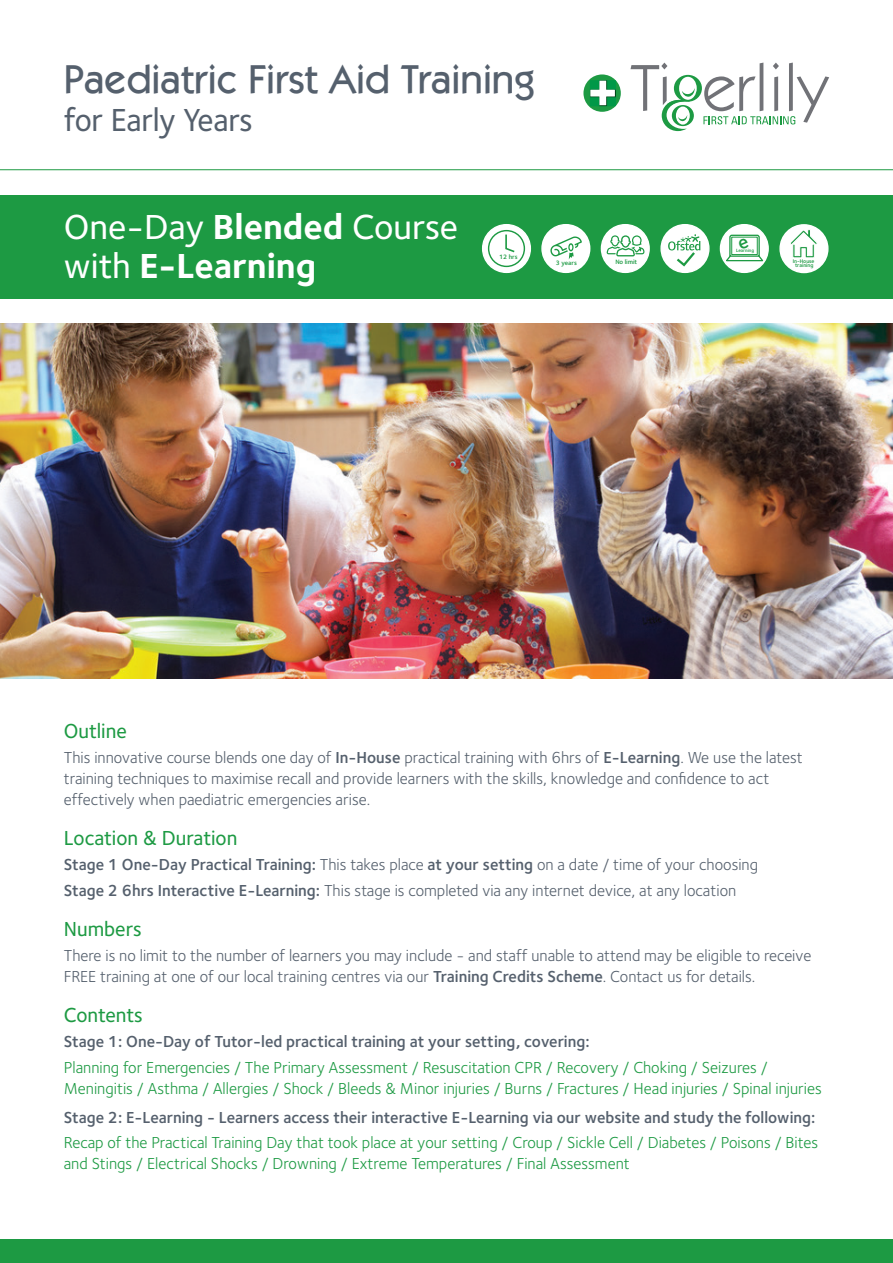
<style>
.page{position:relative;width:893px;height:1263px;background:#fff}
.page>*{position:absolute;margin:0;border:0;box-sizing:border-box;transform-origin:0 0}
.t1{font:500 40.5px "Itc Kabel";color:#55606d}
.t2{font:500 36px/39px "Foundry Sterling";color:#fff}
.t3{font:500 33px "Foundry Sterling";letter-spacing:-.015em;color:#55606d;scale:.96 1}
.t4{font:500 21px "Foundry Sterling";color:#1d9a43}
.t5{font:16.5px/21px "Foundry Sterling";color:#55606d}
.t6{font:16.5px/21px "Foundry Sterling";color:#1d9a43}
.t7{font:600 16.5px "Foundry Sterling";color:#55606d}
.t8{font:600 6.6px "Foundry Sterling";letter-spacing:-.01em;color:#1d9a43}
.t9{font:600 5.55px/4.1px "Foundry Sterling";letter-spacing:-.01em;color:#1d9a43;text-align:center}
.t10{font:600 4.8px "Foundry Sterling";letter-spacing:-.01em;color:#1d9a43}
.s1{font-weight:700}
.s2{font-weight:600}
</style>
<div class="page">
<div style="left:0;top:195px;width:893px;height:104px;background:#1d9a43"></div>
<div style="left:0;top:1239px;width:893px;height:24px;background:#1d9a43"></div>
<div style="left:583px;top:74px;width:38px;height:38px;background:#1d9a43;border-radius:50%"></div>
<svg style="left:590px;top:80px;width:26px;height:26px"></svg>
<svg style="left:630px;top:63px;width:199px;height:68px"></svg>
<div style="left:483px;top:225px;width:47px;height:47px;background:#fff;border-radius:50%"></div>
<div style="left:482px;top:224px;width:49px;height:49px;border:1px solid #fff;border-radius:50%"></div>
<div style="left:542px;top:225px;width:48px;height:47px;background:#fff;border-radius:50%"></div>
<div style="left:541px;top:224px;width:49px;height:49px;border:1px solid #fff;border-radius:50%"></div>
<div style="left:601px;top:225px;width:48px;height:47px;background:#fff;border-radius:50%"></div>
<div style="left:601px;top:224px;width:49px;height:49px;border:1px solid #fff;border-radius:50%"></div>
<div style="left:661px;top:225px;width:48px;height:47px;background:#fff;border-radius:50%"></div>
<div style="left:660px;top:224px;width:50px;height:49px;border:1px solid #fff;border-radius:50%"></div>
<div style="left:720px;top:225px;width:48px;height:47px;background:#fff;border-radius:50%"></div>
<div style="left:720px;top:224px;width:49px;height:49px;border:1px solid #fff;border-radius:50%"></div>
<div style="left:780px;top:225px;width:48px;height:47px;background:#fff;border-radius:50%"></div>
<div style="left:779px;top:224px;width:49px;height:49px;border:1px solid #fff;border-radius:50%"></div>
<div style="left:488px;top:230px;width:37px;height:37px;border:1px solid #1d9a43;border-radius:50%"></div>
<svg style="left:505px;top:233px;width:11px;height:20px"></svg>
<svg style="left:668px;top:234px;width:32px;height:32px"></svg>
<svg style="left:607px;top:235px;width:37px;height:21px"></svg>
<svg style="left:789px;top:229px;width:29px;height:29px"></svg>
<svg style="left:550px;top:236px;width:32px;height:23px"></svg>
<hr style="left:0;top:169px;width:893px;height:1px;background:#1d9a43">
<img style="left:0;top:323px;width:893px;height:356px">
<svg style="left:724px;top:234px;width:41px;height:28px"></svg>
<h1 class="t1" style="left:64px;top:55px;width:472px">Paediatric First Aid Training</h1>
<h3 class="t3" style="left:64px;top:97px;width:198px">for Early Years</h3>
<h2 class="t2" style="left:64px;top:206px;width:396px">One-Day <span class="s1">Blended</span> Course with <span class="s1">E-Learning</span></h2>
<p class="t8" style="left:499px;top:252px;width:20px">12 hrs</p>
<p class="t8" style="left:556px;top:258px;width:23px">3 years</p>
<p class="t8" style="left:615px;top:257px;width:23px">No limit</p>
<p class="t10" style="left:736px;top:247px;width:19px">Learning</p>
<p class="t9" style="left:793px;top:259px;width:23px">In-House training</p>
<p class="t4" style="left:64px;top:716px;width:65px">Outline</p>
<p class="t5" style="left:64px;top:746px;width:741px">This innovative course blends one day of <span class="s2">In-House</span> practical training with 6hrs of <span class="s2">E-Learning</span>. We use the latest training techniques to maximise recall and provide learners with the skills, knowledge and confidence to act effectively when paediatric emergencies arise.</p>
<p class="t4" style="left:64px;top:823px;width:175px">Location &amp; Duration</p>
<p class="t5" style="left:64px;top:852px;width:696px;line-height:25.2px"><span class="s2">Stage 1 One-Day Practical Training:</span> This takes place <span class="s2">at your setting</span> on a date / time of your choosing<br><span class="s2">Stage 2 6hrs Interactive E-Learning:</span> This stage is completed via any internet device, at any location</p>
<p class="t4" style="left:64px;top:914px;width:79px">Numbers</p>
<p class="t5" style="left:64px;top:944px;width:749px">There is no limit to the number of learners you may include - and staff unable to attend may be eligible to receive<br>FREE training at one of our local training centres via our <span class="s2">Training Credits Scheme</span>. Contact us for details.</p>
<p class="t4" style="left:64px;top:1000px;width:80px">Contents</p>
<p class="t7" style="left:64px;top:1030px;width:527px">Stage 1: One-Day of Tutor-led practical training at your setting, covering:</p>
<p class="t6" style="left:64px;top:1056px;width:759px">Planning for Emergencies / The Primary Assessment / Resuscitation CPR / Recovery / Choking / Seizures /<br>Meningitis / Asthma / Allergies / Shock / Bleeds &amp; Minor injuries / Burns / Fractures / Head injuries / Spinal injuries</p>
<p class="t7" style="left:64px;top:1106px;width:753px">Stage 2: E-Learning - Learners access their interactive E-Learning via our website and study the following:</p>
<p class="t6" style="left:64px;top:1132px;width:756px">Recap of the Practical Training Day that took place at your setting / Croup / Sickle Cell / Diabetes / Poisons / Bites and Stings / Electrical Shocks / Drowning / Extreme Temperatures / Final Assessment</p>
</div>
